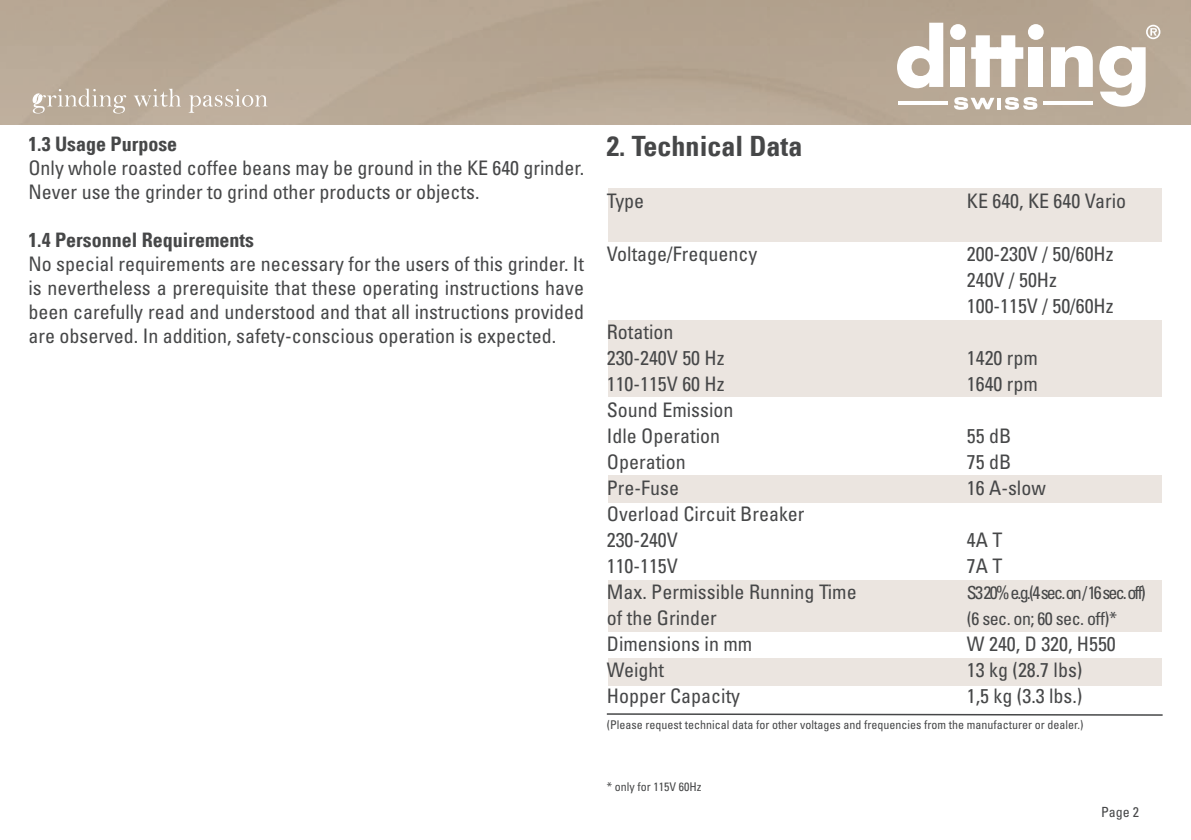
<style>
.page{position:relative;width:1191px;height:840px;background:#fff}
.page>*{position:absolute;margin:0;border:0;box-sizing:border-box;transform-origin:0 0}
.t1{font:700 condensed 28px "Univers LT";color:#464748}
.t2{font:condensed 20px/26px "Univers";color:#464748}
.t3{font:700 condensed 20px "Univers LT";color:#464748}
.t4{font:condensed 18px "Univers";letter-spacing:-.1em;color:#464748}
.t5{font:condensed 18px "Univers";letter-spacing:-.03em;color:#464748}
.t6{font:condensed 14px "Univers";color:#464748}
.t7{font:condensed 12px "Univers";color:#464748}
</style>
<div class="page">
<svg style="left:897px;top:23px;width:46px;height:65px"></svg>
<svg style="left:971px;top:35px;width:52px;height:52px"></svg>
<svg style="left:1051px;top:46px;width:41px;height:41px"></svg>
<svg style="left:1099px;top:46px;width:46px;height:61px"></svg>
<svg style="left:954px;top:97px;width:40px;height:13px"></svg>
<svg style="left:1004px;top:97px;width:33px;height:13px"></svg>
<svg style="left:1146px;top:25px;width:14px;height:14px"></svg>
<svg style="left:134px;top:89px;width:47px;height:18px"></svg>
<svg style="left:189px;top:89px;width:78px;height:24px;background:#c7baab"></svg>
<svg style="left:33px;top:89px;width:93px;height:24px;background:#c5b9aa"></svg>
<div style="left:608px;top:657px;width:553px;height:27px;background:#ebe5e0"></div>
<div style="left:608px;top:579px;width:553px;height:52px;background:#ebe5e0"></div>
<div style="left:608px;top:474px;width:553px;height:28px;background:#ebe5e0"></div>
<div style="left:608px;top:188px;width:553px;height:54px;background:#ebe5e0"></div>
<div style="left:608px;top:320px;width:553px;height:77px;background:#ebe5e0"></div>
<svg style="left:606px;top:713px;width:557px;height:3px"></svg>
<p class="t3" style="left:28px;top:131px;width:150px">1.3 Usage Purpose</p>
<p class="t2" style="left:28px;top:155px;width:557px;line-height:24px">Only whole roasted coffee beans may be ground in the KE 640 grinder.<br>Never use the grinder to grind other products or objects.</p>
<p class="t3" style="left:28px;top:227px;width:227px">1.4 Personnel Requirements</p>
<p class="t2" style="left:28px;top:251px;width:557px;line-height:24px;text-align:justify">No special requirements are necessary for the users of this grinder. It is nevertheless a prerequisite that these operating instructions have been carefully read and understood and that all instructions provided are observed. In addition, safety-conscious operation is expected.</p>
<h1 class="t1" style="left:607px;top:129px;width:197px">2. Technical Data</h1>
<p class="t2" style="left:607px;top:188px;width:39px">Type</p>
<p class="t2" style="left:967px;top:188px;width:161px">KE 640, KE 640 Vario</p>
<p class="t2" style="left:607px;top:240px;width:152px">Voltage/Frequency</p>
<p class="t2" style="left:967px;top:240px;width:148px">200-230V / 50/60Hz<br>240V / 50Hz<br>100-115V / 50/60Hz</p>
<p class="t2" style="left:607px;top:318px;width:119px">Rotation<br>230-240V 50 Hz</p>
<p class="t2" style="left:967px;top:344px;width:73px">1420 rpm</p>
<p class="t2" style="left:607px;top:370px;width:119px">110-115V 60 Hz</p>
<p class="t2" style="left:967px;top:370px;width:73px">1640 rpm</p>
<p class="t2" style="left:607px;top:396px;width:128px">Sound Emission<br>Idle Operation</p>
<p class="t2" style="left:967px;top:422px;width:46px">55 dB</p>
<p class="t2" style="left:607px;top:448px;width:80px">Operation</p>
<p class="t2" style="left:967px;top:448px;width:46px">75 dB</p>
<p class="t2" style="left:607px;top:474px;width:74px">Pre-Fuse</p>
<p class="t2" style="left:967px;top:474px;width:80px">16 A-slow</p>
<p class="t2" style="left:607px;top:500px;width:199px">Overload Circuit Breaker<br>230-240V</p>
<p class="t2" style="left:967px;top:526px;width:37px">4A T</p>
<p class="t2" style="left:607px;top:552px;width:73px">110-115V</p>
<p class="t2" style="left:967px;top:552px;width:37px">7A T</p>
<p class="t2" style="left:607px;top:578px;width:251px">Max. Permissible Running Time</p>
<p class="t4" style="left:967px;top:580px;width:180px">S3 20% e.g.(4 sec.on /16 sec.off)</p>
<p class="t2" style="left:607px;top:604px;width:111px">of the Grinder</p>
<p class="t5" style="left:967px;top:606px;width:151px">(6 sec. on; 60 sec. off)*</p>
<p class="t2" style="left:607px;top:630px;width:147px">Dimensions in mm</p>
<p class="t2" style="left:967px;top:630px;width:150px">W 240, D 320, H550</p>
<p class="t2" style="left:607px;top:656px;width:59px">Weight</p>
<p class="t2" style="left:967px;top:656px;width:117px">13 kg (28.7 lbs)</p>
<p class="t2" style="left:607px;top:682px;width:135px">Hopper Capacity</p>
<p class="t2" style="left:967px;top:682px;width:117px">1,5 kg (3.3 lbs.)</p>
<p class="t7" style="left:607px;top:716px;width:478px">(Please request technical data for other voltages and frequencies from the manufacturer or dealer.)</p>
<p class="t7" style="left:607px;top:779px;width:96px">* only for 115V 60Hz</p>
<p class="t6" style="left:1101px;top:802px;width:40px">Page 2</p>
</div>
